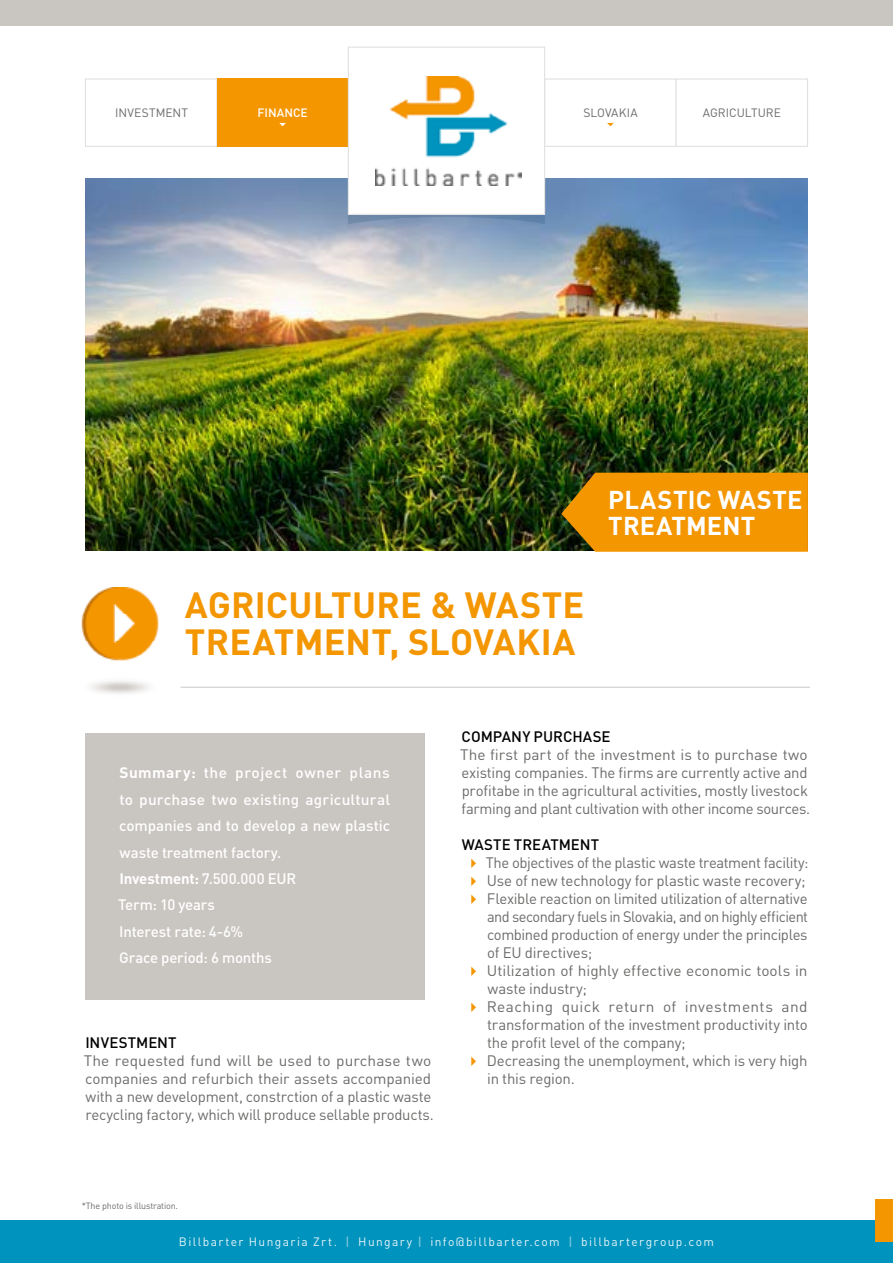
<style>
.page{position:relative;width:893px;height:1263px;background:#fff}
.page>*{position:absolute;margin:0;border:0;box-sizing:border-box;transform-origin:0 0}
.t1{font:700 36px/37.5px "DIN Pro";letter-spacing:.005em;color:#f49600}
.t2{font:700 25.5px/26.2px "DIN Pro";letter-spacing:.01em;color:#fff}
.t3{font:15px/18px "DIN Pro";letter-spacing:-.01em;color:#6b6b6a}
.t4{font:500 15px/26.4px "DIN Pro";letter-spacing:.005em;color:#fff}
.t5{font:500 15px "DIN Pro";letter-spacing:.005em;color:#000}
.t6{font:12px "DIN Pro";letter-spacing:.12em;color:#e9f5fa}
.t7{font:12px "DIN Pro";color:#6b6b6a}
.t8{font:500 12px "DIN Pro";color:#fff}
.t9{font:9px "DIN Pro";color:#6b6b6a}
.s1{font-weight:700}
.s2{font-weight:500;color:#81c8e0}
</style>
<div class="page">
<img style="left:85px;top:179px;width:723px;height:372px">
<svg style="left:561px;top:473px;width:247px;height:79px"></svg>
<div style="left:0;top:0;width:893px;height:26px;background:#c9c5c1"></div>
<hr style="left:181px;top:687px;width:629px;height:1px;background:#c9c9c8">
<div style="left:0;top:1220px;width:893px;height:43px;background:#0093bd"></div>
<div style="left:876px;top:1199px;width:17px;height:43px;background:#f49600"></div>
<div style="left:85px;top:79px;width:132px;height:68px;border:1px solid #dedede"></div>
<div style="left:217px;top:79px;width:131px;height:68px;background:#f49600"></div>
<div style="left:544px;top:79px;width:132px;height:68px;border:1px solid #dedede"></div>
<div style="left:676px;top:79px;width:132px;height:68px;border:1px solid #dedede"></div>
<svg style="left:279px;top:123px;width:7px;height:3px"></svg>
<svg style="left:607px;top:123px;width:7px;height:3px"></svg>
<svg style="left:348px;top:215px;width:197px;height:9px"></svg>
<div style="left:85px;top:733px;width:339px;height:266px;background:#c9c5c1"></div>
<img style="left:81px;top:587px;width:78px;height:107px">
<div style="left:348px;top:47px;width:197px;height:167px;background:#fff"></div>
<img style="left:376px;top:76px;width:146px;height:109px">
<div style="left:348px;top:47px;width:197px;height:168px;border:1px solid #dedede"></div>
<p class="t7" style="left:115px;top:105px;width:74px">investment</p>
<p class="t8" style="left:258px;top:105px;width:52px">finance</p>
<p class="t7" style="left:583px;top:105px;width:56px">Slovakia</p>
<p class="t7" style="left:703px;top:105px;width:80px">agriculture</p>
<h1 class="t1" style="left:185px;top:585px;width:401px">AGRICULTURE &amp; WASTE<br>TREATMENT, SLOVAKIA</h1>
<h2 class="t2" style="left:608px;top:485px;width:196px">PLASTIC WASTE<br>TREATMENT</h2>
<p class="t4" style="left:118px;top:759px;width:274px"><span class="s1">SUMMARY:</span> the project owner plans to purchase two existing agricultural companies and to develop a new plastic waste treatment factory.<br><span class="s1">INVESTMENT:</span> 7.500.000 EUR<br>Term: 10 years<br>I nterest rate: 4-6%<br>Grace period: 6 months</p>
<p class="t5" style="left:85px;top:1032px;width:93px">I nvestment</p>
<p class="t3" style="left:84px;top:1051px;width:352px">The requested fund will be used to purchase two companies and refurbich their assets accompanied with a new development, constrction of a plastic waste recycling factory, which will produce sellable products.</p>
<p class="t5" style="left:462px;top:726px;width:151px">company purchase</p>
<p class="t3" style="left:460px;top:745px;width:352px">The first part of the investment is to purchase two existing companies. The firms are currently active and profitabe in the agricultural activities, mostly livestock farming and plant cultivation with other income sources.</p>
<p class="t5" style="left:462px;top:834px;width:139px">Waste treatment</p>
<p class="t3" style="left:486px;top:853px;width:324px">The objectives of the plastic waste treatment facility:<br>Use of new technology for plastic waste recovery; Flexible reaction on limited utilization of alternative and secondary fuels in Slovakia, and on highly efficient combined production of energy under the principles of EU directives;<br>Utilization of highly effective economic tools in waste industry;<br>Reaching quick return of investments and transformation of the investment productivity into the profit level of the company;<br>Decreasing the unemployment, which is very high in this region.</p>
<p class="t9" style="left:82px;top:1200px;width:98px">*The photo is illustration.</p>
<p class="t6" style="left:179px;top:1233px;width:536px">Billbarter Hungaria Zrt. <span class="s2">|</span> Hungary <span class="s2">|</span> info@billbarter.com <span class="s2">|</span> billbartergroup.com</p>
</div>
